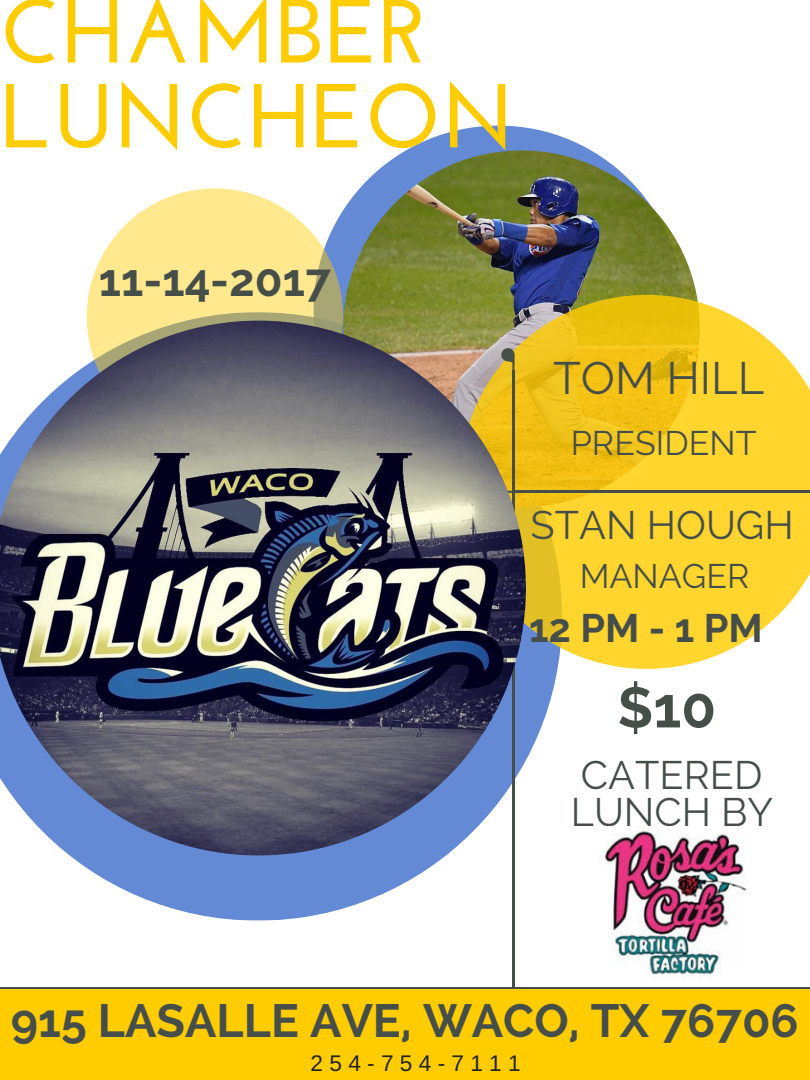
<style>
.page{position:relative;width:810px;height:1080px;background:#fff}
.page>*{position:absolute;margin:0;border:0;box-sizing:border-box;transform-origin:0 0}
.t1{font:700 90.56px/84.9px "Josefin Sans";color:#fc0}
.t2{font:700 56.75px "Raleway";color:#464e4a}
.t3{font:700 46.44px "Raleway";color:#464e4a}
.t4{font:700 45.25px "Raleway";color:#464e4a}
.t5{font:45.25px "Raleway";color:#464e4a}
.t6{font:39.62px/37px "Raleway";color:#464e4a}
.t7{font:700 39.62px "Raleway";color:#464e4a}
.t8{font:33.94px "Raleway";color:#464e4a}
.t9{font:22.62px "Arimo";letter-spacing:.28em;color:#222}
</style>
<div class="page">
<div style="left:314px;top:126px;width:369px;height:369px;background:#6489d5;border-radius:50%"></div>
<svg style="left:69px;top:312px;width:489px;height:609px"></svg>
<img style="left:343px;top:150px;width:357px;height:357px;border-radius:50%">
<svg style="left:460px;top:295px;width:350px;height:374px;background:#f3ce3c"></svg>
<hr style="left:512px;top:371px;width:2px;height:709px;background:#464e4a">
<hr style="left:515px;top:491px;width:295px;height:2px;background:#464e4a">
<svg style="left:87px;top:188px;width:256px;height:257px;background:#f7e28b"></svg>
<img style="left:0;top:321px;width:526px;height:534px">
<div style="left:0;top:989px;width:810px;height:91px;background:#fc0"></div>
<hr style="left:0;top:987px;width:810px;height:1px;background:#464e4a">
<img style="left:599px;top:827px;width:148px;height:152px">
<h1 class="t1" style="left:0;top:-3px;width:516px">CHAMBER<br>LUNCHEON</h1>
<p class="t4" style="left:99px;top:253px;width:234px">11-14-2017</p>
<p class="t5" style="left:553px;top:351px;width:213px">TOM HILL</p>
<p class="t8" style="left:571px;top:423px;width:187px">PRESIDENT</p>
<p class="t6" style="left:531px;top:506px;width:265px">STAN HOUGH</p>
<p class="t8" style="left:580px;top:556px;width:171px">MANAGER</p>
<p class="t7" style="left:529px;top:605px;width:235px">12PM-1PM</p>
<p class="t2" style="left:617px;top:674px;width:100px">$10</p>
<p class="t6" style="left:571px;top:757px;width:204px">CATERED<br>LUNCH BY</p>
<p class="t3" style="left:11px;top:994px;width:790px">915 LASALLE AVE, WACO, TX 76706</p>
<p class="t9" style="left:311px;top:1051px;width:212px">254-754-7111</p>
</div>
